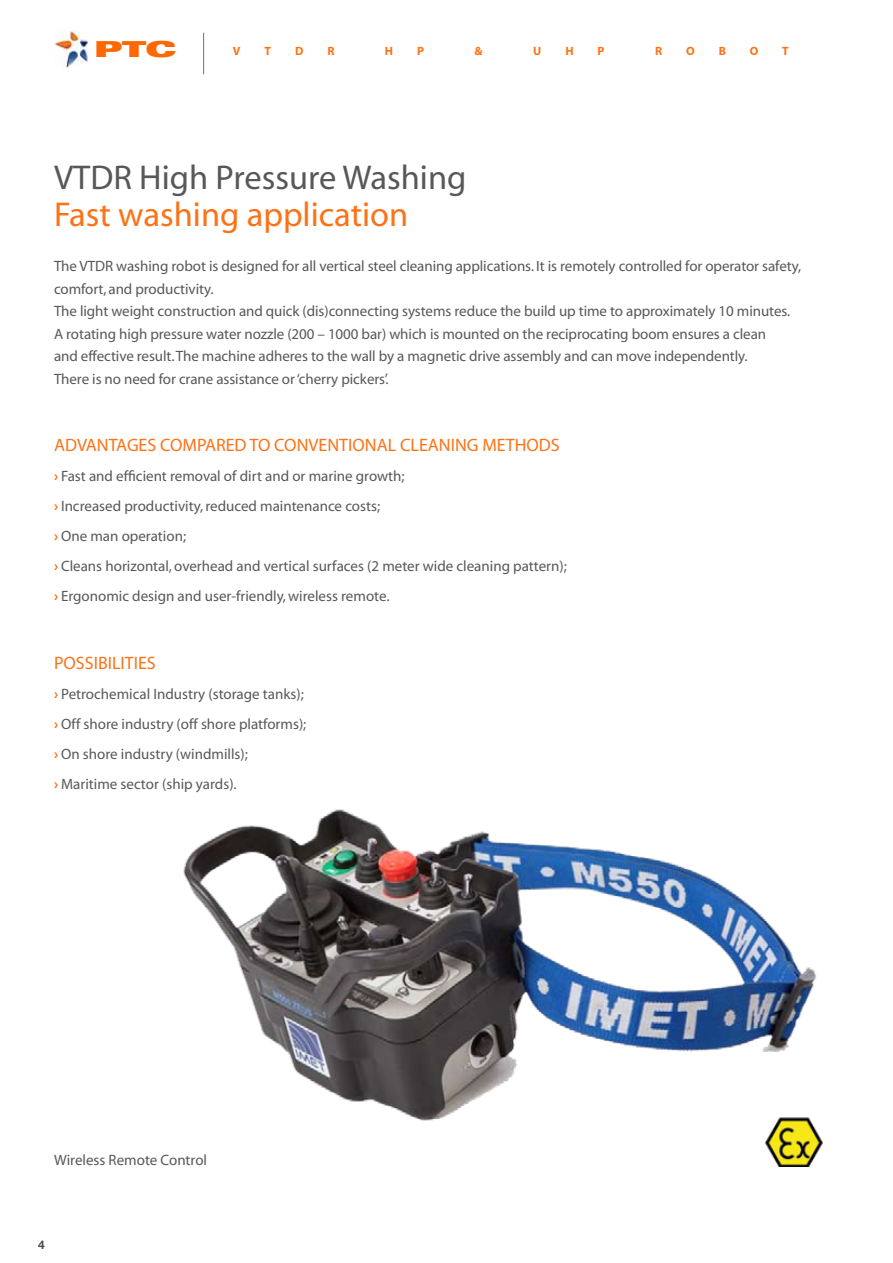
<style>
.page{position:relative;width:893px;height:1263px;background:#fff}
.page>*{position:absolute;margin:0;border:0;box-sizing:border-box;transform-origin:0 0}
.t1{font:34.5px "Myriad";color:#58585a}
.t2{font:34.5px "Myriad";color:#fc7317}
.t3{font:900 expanded 22.05px "Univers";color:#ff6800;scale:1.41 1}
.t4{font:18px "Myriad";color:#fc7317}
.t5{font:15px/30px "Myriad";letter-spacing:-.005em;color:#58585a}
.t6{font:700 12px "Myriad";color:#fc7317}
.t7{font:700 12px "Helvetica Neue";color:#000}
.s1{font-weight:700;color:#fc7317}
</style>
<div class="page">
<img style="left:54px;top:31px;width:35px;height:37px">
<hr style="left:203px;top:33px;width:1px;height:41px;background:#707173">
<img style="left:183px;top:809px;width:634px;height:312px">
<img style="left:763px;top:1114px;width:60px;height:53px">
<h2 class="t3" style="left:94px;top:36px;width:60px">PTC</h2>
<p class="t6" style="left:233px;top:45px;width:9px">V</p>
<p class="t6" style="left:264px;top:45px;width:8px">T</p>
<p class="t6" style="left:295px;top:45px;width:10px">D</p>
<p class="t6" style="left:327px;top:45px;width:9px">R</p>
<p class="t6" style="left:385px;top:45px;width:10px">H</p>
<p class="t6" style="left:417px;top:45px;width:8px">P</p>
<p class="t6" style="left:475px;top:45px;width:10px">&amp;</p>
<p class="t6" style="left:533px;top:45px;width:10px">U</p>
<p class="t6" style="left:565px;top:45px;width:10px">H</p>
<p class="t6" style="left:598px;top:45px;width:8px">P</p>
<p class="t6" style="left:655px;top:45px;width:9px">R</p>
<p class="t6" style="left:686px;top:45px;width:10px">O</p>
<p class="t6" style="left:719px;top:45px;width:9px">B</p>
<p class="t6" style="left:750px;top:45px;width:10px">O</p>
<p class="t6" style="left:782px;top:45px;width:8px">T</p>
<h1 class="t1" style="left:54px;top:160px;width:414px">VTDR High Pressure Washing</h1>
<h1 class="t2" style="left:54px;top:197px;width:356px">Fast washing application</h1>
<p class="t5" style="left:54px;top:255px;width:749px;line-height:22.5px">The VTDR washing robot is designed for all vertical steel cleaning applications. It is remotely controlled for operator safety, comfort, and productivity.<br>The light weight construction and quick (dis)connecting systems reduce the build up time to approximately 10 minutes.<br>A rotating high pressure water nozzle (200 – 1000 bar) which is mounted on the reciprocating boom ensures a clean<br>and effective result. The machine adheres to the wall by a magnetic drive assembly and can move independently.<br>There is no need for crane assistance or ‘cherry pickers’.</p>
<p class="t4" style="left:54px;top:436px;width:507px">ADVANTAGES COMPARED TO CONVENTIONAL CLEANING METHODS</p>
<p class="t5" style="left:54px;top:462px;width:514px"><span class="s1">›</span> Fast and efficient removal of dirt and or marine growth;<br><span class="s1">›</span> Increased productivity, reduced maintenance costs;<br><span class="s1">›</span> One man operation;<br><span class="s1">›</span> Cleans horizontal, overhead and vertical surfaces (2 meter wide cleaning pattern); <span class="s1">›</span> Ergonomic design and user-friendly, wireless remote.</p>
<p class="t4" style="left:54px;top:654px;width:103px">POSSIBILITIES</p>
<p class="t5" style="left:54px;top:679px;width:254px"><span class="s1">›</span> Petrochemical Industry (storage tanks); <span class="s1">›</span> Off shore industry (off shore platforms); <span class="s1">›</span> On shore industry (windmills);<br><span class="s1">›</span> Maritime sector (ship yards).</p>
<p class="t5" style="left:54px;top:1146px;width:155px">Wireless Remote Control</p>
<p class="t7" style="left:38px;top:1237px;width:8px">4</p>
</div>
